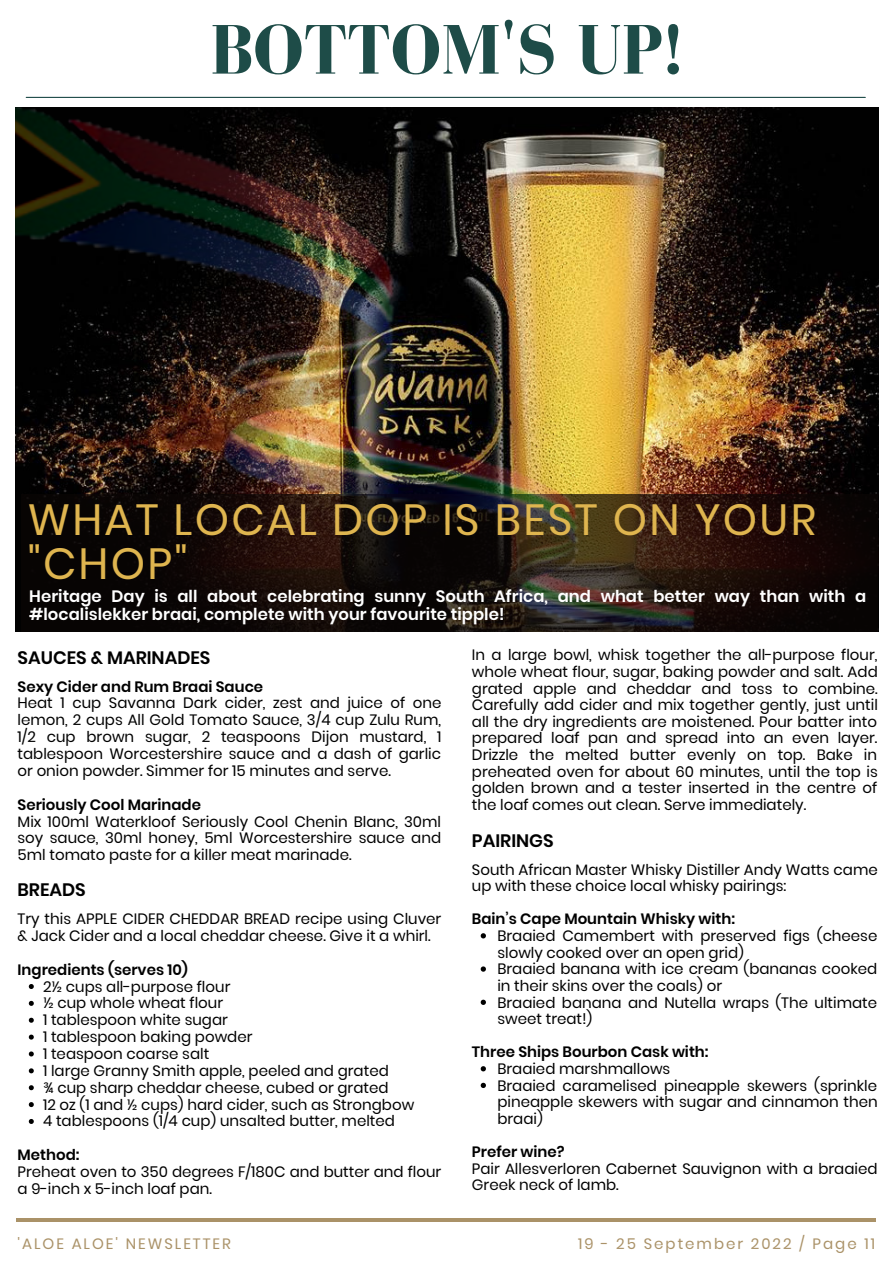
<style>
.page{position:relative;width:893px;height:1264px;background:#fff}
.page>*{position:absolute;margin:0;border:0;box-sizing:border-box;transform-origin:0 0}
.t1{font:700 72px "Bodoni FLF";color:#1e4c48}
.t2{font:43.5px/43.8px "Poppins";letter-spacing:.05em;color:#dfb54f}
.t3{font:600 18px "Poppins";color:#000}
.t4{font:600 16.5px/18px "Poppins";color:#fff}
.t5{font:15px/16.6px "Poppins";color:#000}
.t6{font:600 15px "Poppins";color:#000}
.t7{font:15px "Poppins";letter-spacing:.135em;color:#aa9268}
</style>
<div class="page">
<hr style="left:17px;top:1218px;width:858px;height:3px;background:#aa9268">
<hr style="left:26px;top:97px;width:839px;height:1px;background:#1e4c48">
<img style="left:16px;top:107px;width:862px;height:524px">
<div style="left:21px;top:494px;width:857px;height:137px;background:#0b0605"></div>
<img style="left:16px;top:107px;width:723px;height:522px">
<svg style="left:29px;top:984px;width:5px;height:5px"></svg>
<svg style="left:29px;top:1000px;width:5px;height:5px"></svg>
<svg style="left:29px;top:1017px;width:5px;height:5px"></svg>
<svg style="left:29px;top:1034px;width:5px;height:5px"></svg>
<svg style="left:29px;top:1051px;width:5px;height:5px"></svg>
<svg style="left:29px;top:1068px;width:5px;height:5px"></svg>
<svg style="left:29px;top:1085px;width:5px;height:5px"></svg>
<svg style="left:29px;top:1102px;width:5px;height:5px"></svg>
<svg style="left:29px;top:1119px;width:5px;height:4px"></svg>
<svg style="left:480px;top:933px;width:6px;height:5px"></svg>
<svg style="left:480px;top:966px;width:6px;height:5px"></svg>
<svg style="left:480px;top:999px;width:6px;height:5px"></svg>
<svg style="left:480px;top:1066px;width:6px;height:5px"></svg>
<svg style="left:480px;top:1082px;width:6px;height:6px"></svg>
<h1 class="t1" style="left:210px;top:11px;width:473px">BOTTOM'S UP!</h1>
<h2 class="t2" style="left:28px;top:498px;width:789px">WHAT LOCAL DOP IS BEST ON YOUR "CHOP"</h2>
<p class="t4" style="left:29px;top:587px;width:838px">Heritage Day is all about celebrating sunny South Africa, and what better way than with a #localislekker braai, complete with your favourite tipple!</p>
<p class="t3" style="left:18px;top:644px;width:194px">SAUCES &amp; MARINADES</p>
<p class="t6" style="left:18px;top:676px;width:247px">Sexy Cider and Rum Braai Sauce</p>
<p class="t5" style="left:18px;top:694px;width:425px;text-align:justify">Heat 1 cup Savanna Dark cider, zest and juice of one lemon, 2 cups All Gold Tomato Sauce, 3/4 cup Zulu Rum, 1/2 cup brown sugar, 2 teaspoons Dijon mustard, 1 tablespoon Worcestershire sauce and a dash of garlic or onion powder. Simmer for 15 minutes and serve.</p>
<p class="t6" style="left:18px;top:794px;width:185px">Seriously Cool Marinade</p>
<p class="t5" style="left:18px;top:813px;width:425px;text-align:justify">Mix 100ml Waterkloof Seriously Cool Chenin Blanc, 30ml soy sauce, 30ml honey, 5ml Worcestershire sauce and 5ml tomato paste for a killer meat marinade.</p>
<p class="t3" style="left:18px;top:877px;width:70px">BREADS</p>
<p class="t5" style="left:18px;top:910px;width:425px">Try this APPLE CIDER CHEDDAR BREAD recipe using Cluver &amp; Jack Cider and a local cheddar cheese. Give it a whirl.</p>
<p class="t6" style="left:18px;top:958px;width:172px">Ingredients (serves 10)</p>
<p class="t5" style="left:43px;top:977px;width:372px">2½ cups all-purpose flour<br>½ cup whole wheat flour<br>1 tablespoon white sugar<br>1 tablespoon baking powder<br>1 teaspoon coarse salt<br>1 large Granny Smith apple, peeled and grated<br>¾ cup sharp cheddar cheese, cubed or grated<br>12 oz (1 and ½ cups) hard cider, such as Strongbow 4 tablespoons (1/4 cup) unsalted butter, melted</p>
<p class="t6" style="left:18px;top:1144px;width:63px">Method:</p>
<p class="t5" style="left:18px;top:1163px;width:425px">Preheat oven to 350 degrees F/180C and butter and flour a 9-inch x 5-inch loaf pan.</p>
<p class="t5" style="left:472px;top:646px;width:407px;text-align:justify">In a large bowl, whisk together the all-purpose flour, whole wheat flour, sugar, baking powder and salt. Add grated apple and cheddar and toss to combine.<br>Carefully add cider and mix together gently, just until all the dry ingredients are moistened. Pour batter into prepared loaf pan and spread into an even layer.<br>Drizzle the melted butter evenly on top. Bake in preheated oven for about 60 minutes, until the top is golden brown and a tester inserted in the centre of the loaf comes out clean. Serve immediately.</p>
<p class="t3" style="left:472px;top:827px;width:83px">PAIRINGS</p>
<p class="t5" style="left:472px;top:861px;width:407px">South African Master Whisky Distiller Andy Watts came up with these choice local whisky pairings:</p>
<p class="t6" style="left:472px;top:908px;width:264px">Bain’s Cape Mountain Whisky with:</p>
<p class="t5" style="left:497px;top:927px;width:381px">Braaied Camembert with preserved figs (cheese slowly cooked over an open grid)<br>Braaied banana with ice cream (bananas cooked in their skins over the coals) or<br>Braaied banana and Nutella wraps (The ultimate sweet treat!)</p>
<p class="t5" style="left:497px;top:1060px;width:382px">Braaied marshmallows<br>Braaied caramelised pineapple skewers (sprinkle pineapple skewers with sugar and cinnamon then braai)</p>
<p class="t6" style="left:472px;top:1041px;width:238px">Three Ships Bourbon Cask with:</p>
<p class="t6" style="left:472px;top:1141px;width:94px">Prefer wine?</p>
<p class="t5" style="left:472px;top:1160px;width:407px">Pair Allesverloren Cabernet Sauvignon with a braaied<br>Greek neck of lamb.</p>
<p class="t7" style="left:18px;top:1233px;width:215px">'ALOE ALOE' NEWSLETTER</p>
<p class="t7" style="left:578px;top:1233px;width:298px">19 - 25 September 2022 / Page 11</p>
</div>
